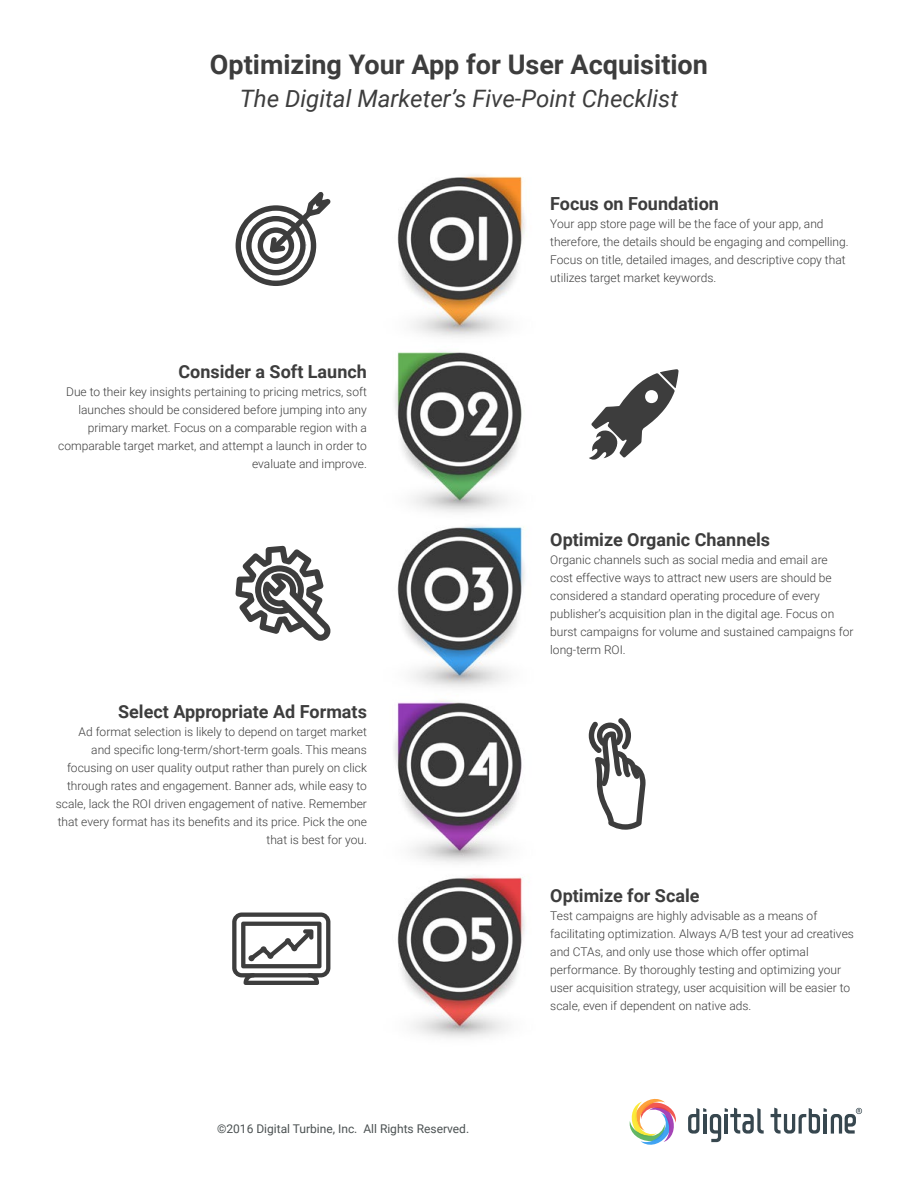
<style>
.page{position:relative;width:918px;height:1188px;background:#fff}
.page>*{position:absolute;margin:0;border:0;box-sizing:border-box;transform-origin:0 0}
.t1{font:700 27px "Roboto";color:#3d3d3d}
.t2{font:italic 24px "Roboto";color:#3d3d3d}
.t3{font:700 18px "Roboto";color:#3d3d3d}
.t4{font:300 12px/18px "Roboto";color:#3d3d3d}
.t5{font:12px "Roboto";color:#4b5152}
</style>
<div class="page">
<svg style="left:629px;top:1098px;width:47px;height:47px"></svg>
<svg style="left:688px;top:1108px;width:76px;height:34px"></svg>
<svg style="left:771px;top:1108px;width:91px;height:26px"></svg>
<svg style="left:232px;top:913px;width:98px;height:72px"></svg>
<svg style="left:236px;top:192px;width:95px;height:94px"></svg>
<svg style="left:235px;top:546px;width:95px;height:95px"></svg>
<svg style="left:589px;top:718px;width:57px;height:112px"></svg>
<img style="left:394px;top:175px;width:131px;height:863px">
<svg style="left:589px;top:369px;width:90px;height:91px"></svg>
<h1 class="t1" style="left:210px;top:46px;width:500px">Optimizing Your App for User Acquisition</h1>
<h2 class="t2" style="left:240px;top:82px;width:440px">The Digital Marketer’s Five-Point Checklist</h2>
<h3 class="t3" style="left:179px;top:359px;width:190px">Consider a Soft Launch</h3>
<p class="t4" style="left:58px;top:382px;width:310px;text-align:right">Due to their key insights pertaining to pricing metrics, soft launches should be considered before jumping into any primary market. Focus on a comparable region with a comparable target market, and attempt a launch in order to evaluate and improve.</p>
<h3 class="t3" style="left:118px;top:699px;width:250px">Select Appropriate Ad Formats</h3>
<p class="t4" style="left:56px;top:722px;width:313px;text-align:right">Ad format selection is likely to depend on target market<br>and specific long-term/short-term goals. This means focusing on user quality output rather than purely on click through rates and engagement. Banner ads, while easy to scale, lack the ROI driven engagement of native. Remember that every format has its benefits and its price. Pick the one that is best for you.</p>
<p class="t5" style="left:217px;top:1121px;width:254px">©2016 Digital Turbine, Inc. All Rights Reserved.</p>
<h3 class="t3" style="left:550px;top:191px;width:170px">Focus on Foundation</h3>
<p class="t4" style="left:550px;top:214px;width:300px">Your app store page will be the face of your app, and therefore, the details should be engaging and compelling.<br>Focus on title, detailed images, and descriptive copy that utilizes target market keywords.</p>
<h3 class="t3" style="left:550px;top:527px;width:221px">Optimize Organic Channels</h3>
<p class="t4" style="left:550px;top:550px;width:305px">Organic channels such as social media and email are cost effective ways to attract new users are should be considered a standard operating procedure of every publisher’s acquisition plan in the digital age. Focus on burst campaigns for volume and sustained campaigns for long-term ROI.</p>
<h3 class="t3" style="left:550px;top:882px;width:151px">Optimize for Scale</h3>
<p class="t4" style="left:550px;top:906px;width:305px">Test campaigns are highly advisable as a means of facilitating optimization. Always A/B test your ad creatives and CTAs, and only use those which offer optimal performance. By thoroughly testing and optimizing your user acquisition strategy, user acquisition will be easier to scale, even if dependent on native ads.</p>
</div>
